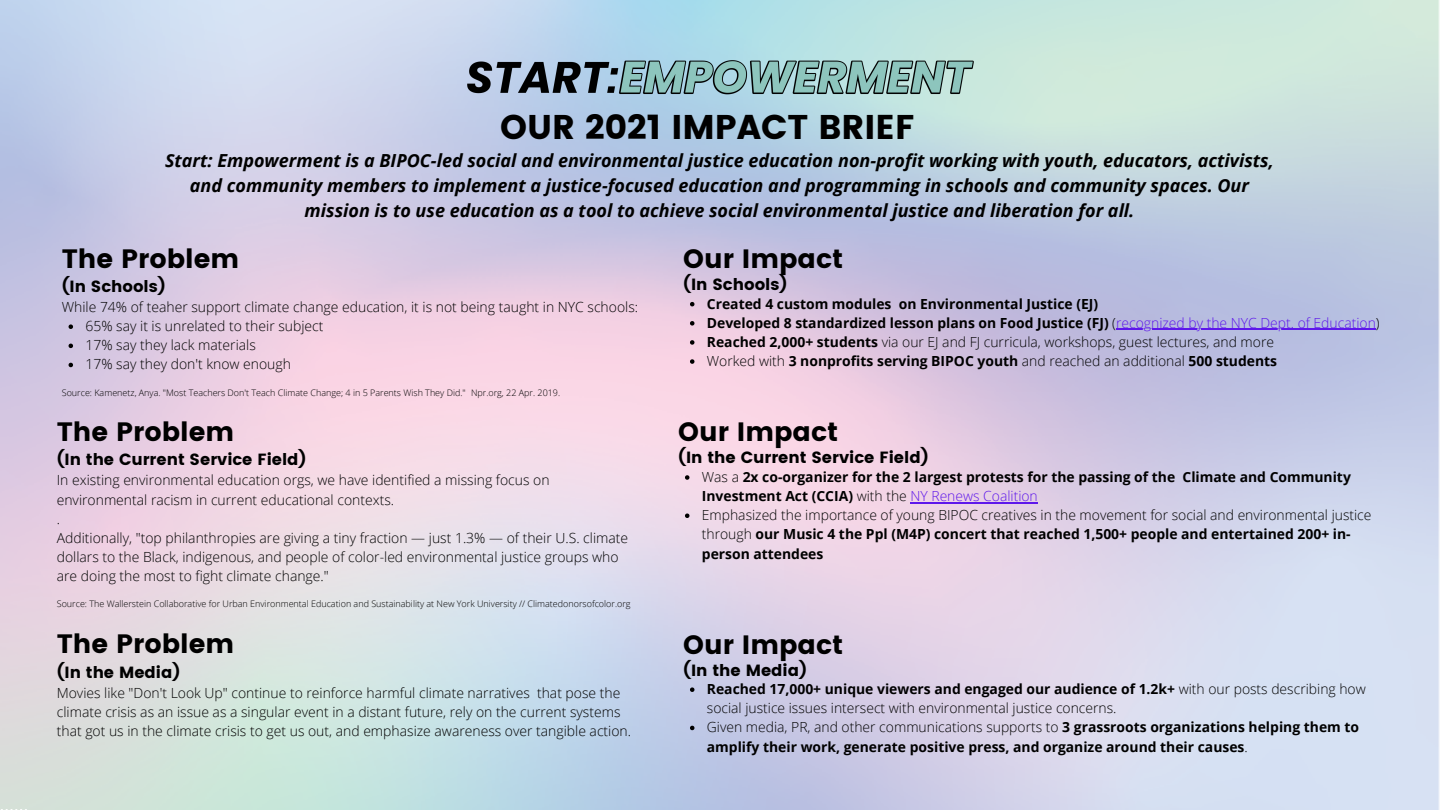
<style>
.page{position:relative;width:1440px;height:810px;background:#fff}
.page>*{position:absolute;margin:0;border:0;box-sizing:border-box;transform-origin:0 0}
.t1{font:34.35px "Poppins";color:#000}
.t2{font:26.55px "Poppins";color:#000}
.t3{font:italic 700 18px/24.8px "Open Sans";color:#000;text-align:center}
.t4{font:16.2px "Poppins";color:#000}
.t5{font:300 13.95px/19.2px "Open Sans";color:#000}
.t6{font:700 13.95px/19.2px "Open Sans";color:#000}
.t7{font:300 9px "Open Sans";color:#000}
.s1{font-weight:300}
.s2{font-weight:300;color:#5e17eb}
.s3{font-weight:700}
</style>
<div class="page">
<img style="left:0;top:0;width:1440px;height:810px">
<svg style="left:1px;top:809px;width:26px;height:1px"></svg>
<img style="left:463px;top:44px;width:513px;height:73px">
<svg style="left:69px;top:324px;width:4px;height:5px"></svg>
<svg style="left:69px;top:344px;width:4px;height:4px"></svg>
<svg style="left:69px;top:363px;width:4px;height:4px"></svg>
<svg style="left:690px;top:302px;width:4px;height:4px"></svg>
<svg style="left:690px;top:321px;width:4px;height:5px"></svg>
<hr style="left:1116px;top:329px;width:260px;height:1px;background:#5e17eb">
<svg style="left:690px;top:340px;width:4px;height:5px"></svg>
<svg style="left:690px;top:359px;width:4px;height:5px"></svg>
<svg style="left:685px;top:475px;width:4px;height:5px"></svg>
<hr style="left:910px;top:502px;width:128px;height:1px;background:#5e17eb">
<svg style="left:685px;top:514px;width:4px;height:4px"></svg>
<svg style="left:690px;top:687px;width:4px;height:5px"></svg>
<svg style="left:690px;top:726px;width:4px;height:4px"></svg>
<p class="t1" style="left:500px;top:107px;width:416px">OUR 2021 IMPACT BRIEF</p>
<p class="t3" style="left:165px;top:148px;width:1110px">Start: Empowerment is a BIPOC-led social and environmental justice education non-profit working with youth, educators, activists, and community members to implement a justice-focused education and programming in schools and community spaces. Our mission is to use education as a tool to achieve social environmental justice and liberation for all.</p>
<p class="t2" style="left:62px;top:243px;width:179px">The Problem</p>
<p class="t2" style="left:683px;top:243px;width:161px">Our Impact</p>
<p class="t6" style="left:707px;top:294px;width:393px">Created 4 custom modules on Environmental Justice (EJ)</p>
<p class="t6" style="left:707px;top:313px;width:674px">Developed 8 standardized lesson plans on Food Justice (FJ) <span class="s1">(</span><span class="s2">recognized by the NYC Dept. of Education</span><span class="s1">)</span></p>
<p class="t5" style="left:707px;top:332px;width:569px"><span class="s3">Reached 2,000+ students</span> via our EJ and FJ curricula, workshops, guest lectures, and more</p>
<p class="t6" style="left:707px;top:351px;width:572px"><span class="s1">Worked with</span> 3 nonprofits serving BIPOC youth <span class="s1">and reached an additional</span> 500 students</p>
<p class="t4" style="left:683px;top:275px;width:106px">(In Schools)</p>
<p class="t4" style="left:62px;top:277px;width:105px">(In Schools)</p>
<p class="t5" style="left:62px;top:297px;width:578px">While 74% of teaher support climate change education, it is not being taught in NYC schools:</p>
<p class="t5" style="left:86px;top:316px;width:239px">65% say it is unrelated to their subject</p>
<p class="t5" style="left:86px;top:335px;width:172px">17% say they lack materials</p>
<p class="t5" style="left:86px;top:354px;width:207px">17% say they don't know enough</p>
<p class="t7" style="left:62px;top:387px;width:500px">Source: Kamenetz, Anya. "Most Teachers Don't Teach Climate Change; 4 in 5 Parents Wish They Did." Npr.org, 22 Apr. 2019.</p>
<p class="t2" style="left:57px;top:417px;width:179px">The Problem</p>
<p class="t5" style="left:57px;top:470px;width:494px">In existing environmental education orgs, we have identified a missing focus on environmental racism in current educational contexts.</p>
<p class="t5" style="left:57px;top:509px;width:5px">.</p>
<p class="t5" style="left:57px;top:528px;width:573px">Additionally, "top philanthropies are giving a tiny fraction — just 1.3% — of their U.S. climate dollars to the Black, indigenous, and people of color-led environmental justice groups who are doing the most to fight climate change."</p>
<p class="t4" style="left:57px;top:450px;width:251px">(In the Current Service Field)</p>
<p class="t7" style="left:57px;top:597px;width:575px">Source: The Wallerstein Collaborative for Urban Environmental Education and Sustainability at New York University // Climatedonorsofcolor.org</p>
<p class="t2" style="left:57px;top:629px;width:179px">The Problem</p>
<p class="t5" style="left:57px;top:683px;width:576px">Movies like "Don't Look Up" continue to reinforce harmful climate narratives that pose the climate crisis as an issue as a singular event in a distant future, rely on the current systems that got us in the climate crisis to get us out, and emphasize awareness over tangible action.</p>
<p class="t4" style="left:57px;top:663px;width:125px">(In the Media)</p>
<p class="t2" style="left:678px;top:417px;width:161px">Our Impact</p>
<p class="t6" style="left:702px;top:467px;width:651px"><span class="s1">Was a</span> 2x co-organizer for the 2 largest protests for the passing of the Climate and Community<br>Investment Act (CCIA) <span class="s1">with the</span> <span class="s2">NY Renews Coalition</span></p>
<p class="t5" style="left:702px;top:505px;width:671px">Emphasized the importance of young BIPOC creatives in the movement for social and environmental justice through <span class="s3">our Music 4 the Ppl (M4P) concert that reached 1,500+ people and entertained 200+ in&shy;person attendees</span></p>
<p class="t4" style="left:678px;top:448px;width:252px">(In the Current Service Field)</p>
<p class="t2" style="left:683px;top:629px;width:161px">Our Impact</p>
<p class="t5" style="left:707px;top:679px;width:660px"><span class="s3">Reached 17,000+ unique viewers and engaged our audience of 1.2k+</span> with our posts describing how social justice issues intersect with environmental justice concerns.</p>
<p class="t6" style="left:707px;top:717px;width:654px"><span class="s1">Given media, PR, and other communications supports to</span> 3 grassroots organizations helping them to amplify their work, generate positive press, and organize around their causes<span class="s1">.</span></p>
<p class="t4" style="left:683px;top:660px;width:125px">(In the Media)</p>
</div>
